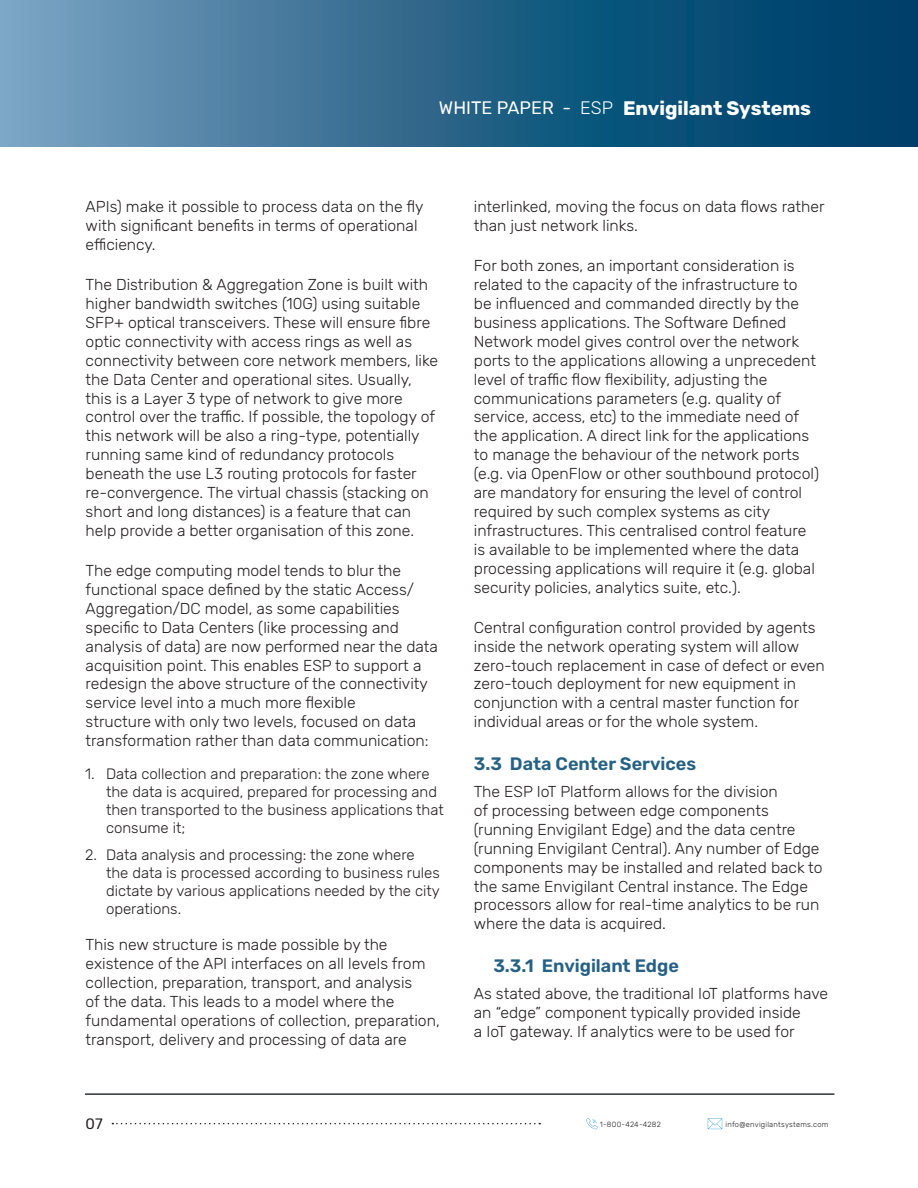
<style>
.page{position:relative;width:918px;height:1188px;background:#fff}
.page>*{position:absolute;margin:0;border:0;box-sizing:border-box;transform-origin:0 0}
.t1{font:700 19.5px "Rubik";color:#fff}
.t2{font:600 18px "Rubik";color:#256184}
.t3{font:300 15.75px/18.9px "Rubik";color:#231f20}
.t4{font:300 15px/18px "Rubik";color:#231f20}
.t5{font:15px "Rubik";color:#231f20}
.t6{font:300 7.5px "Rubik";letter-spacing:.03em;color:#231f20}
.s1{font-weight:400;font-size:18px}
.s2{font-weight:300;font-size:18px}
</style>
<div class="page">
<svg style="left:0;top:0;width:918px;height:146px;background:#2e698e"></svg>
<hr style="left:85px;top:1093px;width:749px;height:2px;background:#2d323b">
<svg style="left:708px;top:1118px;width:14px;height:11px"></svg>
<svg style="left:586px;top:1118px;width:12px;height:11px"></svg>
<svg style="left:112px;top:1123px;width:428px;height:1px"></svg>
<p class="t1" style="left:439px;top:97px;width:374px"><span class="s1">WHITE PAPER -</span> <span class="s2">ESP</span> Envigilant Systems</p>
<p class="t3" style="left:86px;top:198px;width:339px">APIs) make it possible to process data on the fly with significant benefits in terms of operational efficiency.</p>
<p class="t3" style="left:86px;top:276px;width:354px">The Distribution &amp; Aggregation Zone is built with higher bandwidth switches (10G) using suitable SFP+ optical transceivers. These will ensure fibre optic connectivity with access rings as well as connectivity between core network members, like the Data Center and operational sites. Usually, this is a Layer 3 type of network to give more control over the traffic. If possible, the topology of this network will be also a ring-type, potentially running same kind of redundancy protocols beneath the use L3 routing protocols for faster re-convergence. The virtual chassis (stacking on short and long distances) is a feature that can help provide a better organisation of this zone.</p>
<p class="t3" style="left:86px;top:562px;width:354px">The edge computing model tends to blur the functional space defined by the static Access/ Aggregation/DC model, as some capabilities specific to Data Centers (like processing and analysis of data) are now performed near the data acquisition point. This enables ESP to support a redesign the above structure of the connectivity service level into a much more flexible<br>structure with only two levels, focused on data transformation rather than data communication:</p>
<p class="t4" style="left:106px;top:765px;width:339px;text-indent:-21px">1. Data collection and preparation: the zone where the data is acquired, prepared for processing and then transported to the business applications that consume it;</p>
<p class="t4" style="left:106px;top:846px;width:335px;text-indent:-21px">2. Data analysis and processing: the zone where the data is processed according to business rules dictate by various applications needed by the city operations.</p>
<p class="t3" style="left:86px;top:936px;width:356px">This new structure is made possible by the existence of the API interfaces on all levels from collection, preparation, transport, and analysis<br>of the data. This leads to a model where the fundamental operations of collection, preparation, transport, delivery and processing of data are</p>
<p class="t3" style="left:474px;top:198px;width:352px">interlinked, moving the focus on data flows rather than just network links.</p>
<p class="t3" style="left:474px;top:257px;width:347px">For both zones, an important consideration is related to the capacity of the infrastructure to be influenced and commanded directly by the business applications. The Software Defined Network model gives control over the network ports to the applications allowing a unprecedent level of traffic flow flexibility, adjusting the communications parameters (e.g. quality of service, access, etc) to the immediate need of the application. A direct link for the applications to manage the behaviour of the network ports (e.g. via OpenFlow or other southbound protocol) are mandatory for ensuring the level of control required by such complex systems as city infrastructures. This centralised control feature is available to be implemented where the data processing applications will require it (e.g. global security policies, analytics suite, etc.).</p>
<p class="t3" style="left:474px;top:618px;width:352px">Central configuration control provided by agents inside the network operating system will allow zero-touch replacement in case of defect or even zero-touch deployment for new equipment in conjunction with a central master function for individual areas or for the whole system.</p>
<p class="t2" style="left:474px;top:753px;width:224px">3.3 Data Center Services</p>
<p class="t3" style="left:474px;top:783px;width:350px">The ESP IoT Platform allows for the division<br>of processing between edge components (running Envigilant Edge) and the data centre (running Envigilant Central). Any number of Edge components may be installed and related back to the same Envigilant Central instance. The Edge processors allow for real-time analytics to be run where the data is acquired.</p>
<p class="t2" style="left:493px;top:955px;width:187px">3.3.1 Envigilant Edge</p>
<p class="t3" style="left:474px;top:985px;width:356px">As stated above, the traditional IoT platforms have an “edge” component typically provided inside<br>a IoT gateway. If analytics were to be used for</p>
<p class="t5" style="left:86px;top:1115px;width:19px">07</p>
<p class="t6" style="left:600px;top:1121px;width:63px">1-800-424-4282</p>
<p class="t6" style="left:726px;top:1120px;width:104px">info@envigilantsystems.com</p>
</div>
